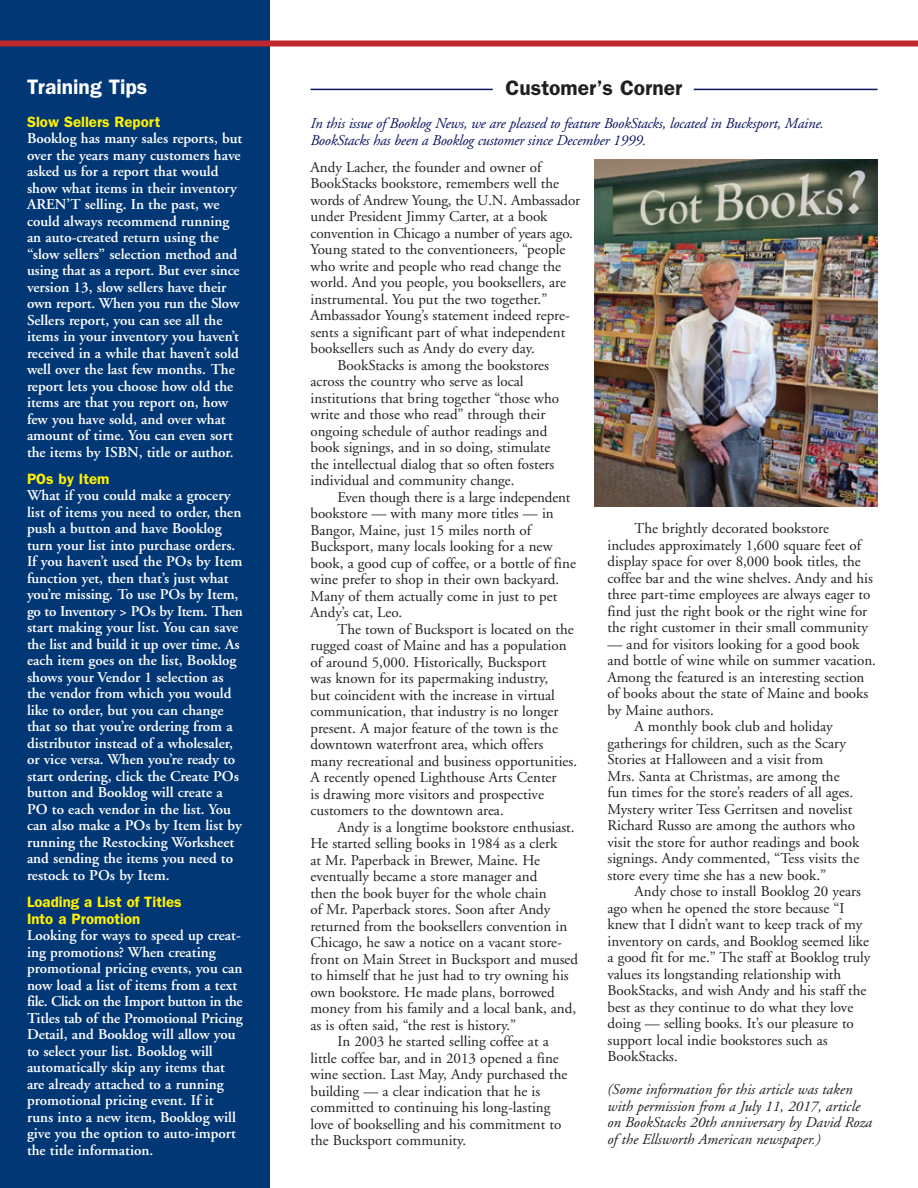
<style>
.page{position:relative;width:918px;height:1188px;background:#fff}
.page>*{position:absolute;margin:0;border:0;box-sizing:border-box;transform-origin:0 0}
.Headline{font:600 21px "Franklin Gothic";color:#231f20}
.t1{font:600 21px "Franklin Gothic";color:#fff}
.Body_Text{font:15px/16.5px "Adobe Garamond";color:#231f20}
.Sidebar_text{font:600 15px/16.5px "Adobe Garamond";color:#fff}
.Body_Text-2{font:italic 15px/16.5px "Adobe Garamond";color:#231f20}
.Body_Text-3{font:italic 15px/16.5px "Adobe Garamond";letter-spacing:-.015em;color:#0b145e}
.Subhead-Yellow{font:600 15px "Franklin Gothic";color:#fff101}
</style>
<div class="page">
<hr style="left:310px;top:89px;width:183px;height:1px;background:#0b145e">
<hr style="left:694px;top:89px;width:184px;height:1px;background:#0b145e">
<div style="left:0;top:0;width:270px;height:1188px;background:#013775"></div>
<div style="left:0;top:40px;width:918px;height:6px;background:#bf292e"></div>
<img style="left:594px;top:160px;width:284px;height:347px">
<p class="t1" style="left:27px;top:74px;width:122px">Training Tips</p>
<p class="Subhead-Yellow" style="left:27px;top:113px;width:135px">Slow Sellers Report</p>
<p class="Sidebar_text" style="left:27px;top:130px;width:217px">Booklog has many sales reports, but over the years many customers have asked us for a report that would show what items in their inventory AREN’T selling. In the past, we could always recommend running an auto-created return using the “slow sellers” selection method and using that as a report. But ever since version 13, slow sellers have their own report. When you run the Slow Sellers report, you can see all the items in your inventory you haven’t received in a while that haven’t sold well over the last few months. The report lets you choose how old the items are that you report on, how few you have sold, and over what amount of time. You can even sort the items by ISBN, title or author.</p>
<p class="Subhead-Yellow" style="left:27px;top:470px;width:84px">POs by Item</p>
<p class="Sidebar_text" style="left:27px;top:488px;width:217px">What if you could make a grocery list of items you need to order, then push a button and have Booklog turn your list into purchase orders.<br>If you haven’t used the POs by Item function yet, then that’s just what you’re missing. To use POs by Item, go to Inventory &gt; POs by Item. Then start making your list. You can save the list and build it up over time. As each item goes on the list, Booklog shows your Vendor 1 selection as the vendor from which you would like to order, but you can change that so that you’re ordering from a distributor instead of a wholesaler, or vice versa. When you’re ready to start ordering, click the Create POs button and Booklog will create a PO to each vendor in the list. You can also make a POs by Item list by running the Restocking Worksheet and sending the items you need to restock to POs by Item.</p>
<p class="Subhead-Yellow" style="left:27px;top:893px;width:156px">Loading a List of Titles</p>
<p class="Subhead-Yellow" style="left:27px;top:910px;width:115px">Into a Promotion</p>
<p class="Sidebar_text" style="left:27px;top:928px;width:217px">Looking for ways to speed up creat&shy;ing promotions? When creating promotional pricing events, you can now load a list of items from a text file. Click on the Import button in the Titles tab of the Promotional Pricing Detail, and Booklog will allow you to select your list. Booklog will</p>
<p class="Sidebar_text" style="left:27px;top:1060px;width:211px">automatically skip any items that are already attached to a running promotional pricing event. If it runs into a new item, Booklog will give you the option to auto-import the title information.</p>
<p class="Headline" style="left:506px;top:75px;width:178px">Customer’s Corner</p>
<p class="Body_Text-3" style="left:310px;top:116px;width:515px">In this issue of Booklog News, we are pleased to feature BookStacks, located in Bucksport, Maine.<br>BookStacks has been a Booklog customer since December 1999.</p>
<p class="Body_Text" style="left:310px;top:159px;width:271px">Andy Lacher, the founder and owner of BookStacks bookstore, remembers well the words of Andrew Young, the U.N. Ambassador under President Jimmy Carter, at a book</p>
<p class="Body_Text" style="left:310px;top:225px;width:264px">convention in Chicago a number of years ago.<br>Young stated to the conventioneers, “people who write and people who read change the world. And you people, you booksellers, are instrumental. You put the two together.” Ambassador Young’s statement indeed repre&shy;sents a significant part of what independent booksellers such as Andy do every day.</p>
<p class="Body_Text" style="left:310px;top:357px;width:240px;text-indent:27px">BookStacks is among the bookstores across the country who serve as local</p>
<p class="Body_Text" style="left:310px;top:390px;width:250px">institutions that bring together “those who write and those who read” through their ongoing schedule of author readings and book signings, and in so doing, stimulate</p>
<p class="Body_Text" style="left:310px;top:456px;width:245px">the intellectual dialog that so often fosters individual and community change.</p>
<p class="Body_Text" style="left:310px;top:489px;width:267px;text-indent:27px">Even though there is a large independent bookstore — with many more titles — in Bangor, Maine, just 15 miles north of Bucksport, many locals looking for a new book, a good cup of coffee, or a bottle of fine wine prefer to shop in their own backyard.<br>Many of them actually come in just to pet Andy’s cat, Leo.</p>
<p class="Body_Text" style="left:338px;top:621px;width:238px">The town of Bucksport is located on the</p>
<p class="Body_Text" style="left:310px;top:638px;width:258px">rugged coast of Maine and has a population of around 5,000. Historically, Bucksport</p>
<p class="Body_Text" style="left:310px;top:671px;width:239px">was known for its papermaking industry,</p>
<p class="Body_Text" style="left:310px;top:687px;width:250px">but coincident with the increase in virtual communication, that industry is no longer present. A major feature of the town is the downtown waterfront area, which offers</p>
<p class="Body_Text" style="left:310px;top:753px;width:268px">many recreational and business opportunities.<br>A recently opened Lighthouse Arts Center</p>
<p class="Body_Text" style="left:310px;top:786px;width:235px">is drawing more visitors and prospective</p>
<p class="Body_Text" style="left:310px;top:803px;width:195px">customers to the downtown area.</p>
<p class="Body_Text" style="left:310px;top:819px;width:266px;text-indent:27px">Andy is a longtime bookstore enthusiast.<br>He started selling books in 1984 as a clerk</p>
<p class="Body_Text" style="left:310px;top:852px;width:231px">at Mr. Paperback in Brewer, Maine. He</p>
<p class="Body_Text" style="left:310px;top:869px;width:228px">eventually became a store manager and</p>
<p class="Body_Text" style="left:310px;top:885px;width:238px">then the book buyer for the whole chain</p>
<p class="Body_Text" style="left:310px;top:902px;width:269px">of Mr. Paperback stores. Soon after Andy returned from the booksellers convention in Chicago, he saw a notice on a vacant store&shy;front on Main Street in Bucksport and mused to himself that he just had to try owning his own bookstore. He made plans, borrowed money from his family and a local bank, and, as is often said, “the rest is history.”</p>
<p class="Body_Text" style="left:338px;top:1034px;width:213px">In 2003 he started selling coffee at a</p>
<p class="Body_Text" style="left:310px;top:1050px;width:258px">little coffee bar, and in 2013 opened a fine wine section. Last May, Andy purchased the</p>
<p class="Body_Text" style="left:310px;top:1083px;width:231px">building — a clear indication that he is</p>
<p class="Body_Text" style="left:310px;top:1100px;width:241px">committed to continuing his long-lasting</p>
<p class="Body_Text" style="left:310px;top:1116px;width:252px">love of bookselling and his commitment to the Bucksport community.</p>
<p class="Body_Text" style="left:608px;top:521px;width:267px;text-indent:27px">The brightly decorated bookstore includes approximately 1,600 square feet of display space for over 8,000 book titles, the coffee bar and the wine shelves. Andy and his three part-time employees are always eager to find just the right book or the right wine for the right customer in their small community</p>
<p class="Body_Text" style="left:608px;top:636px;width:270px">— and for visitors looking for a good book and bottle of wine while on summer vacation.<br>Among the featured is an interesting section of books about the state of Maine and books by Maine authors.</p>
<p class="Body_Text" style="left:635px;top:719px;width:200px">A monthly book club and holiday</p>
<p class="Body_Text" style="left:608px;top:735px;width:240px">gatherings for children, such as the Scary<br>Stories at Halloween and a visit from</p>
<p class="Body_Text" style="left:608px;top:768px;width:234px">Mrs. Santa at Christmas, are among the</p>
<p class="Body_Text" style="left:608px;top:785px;width:253px">fun times for the store’s readers of all ages.<br>Mystery writer Tess Gerritsen and novelist Richard Russo are among the authors who visit the store for author readings and book signings. Andy commented, “Tess visits the store every time she has a new book.”</p>
<p class="Body_Text" style="left:608px;top:884px;width:265px;text-indent:27px">Andy chose to install Booklog 20 years ago when he opened the store because “I knew that I didn’t want to keep track of my inventory on cards, and Booklog seemed like a good fit for me.” The staff at Booklog truly values its longstanding relationship with BookStacks, and wish Andy and his staff the best as they continue to do what they love doing — selling books. It’s our pleasure to support local indie bookstores such as BookStacks.</p>
<p class="Body_Text-2" style="left:608px;top:1082px;width:266px">(Some information for this article was taken with permission from a July 11, 2017, article on BookStacks 20th anniversary by David Roza of the Ellsworth American newspaper.)</p>
</div>
